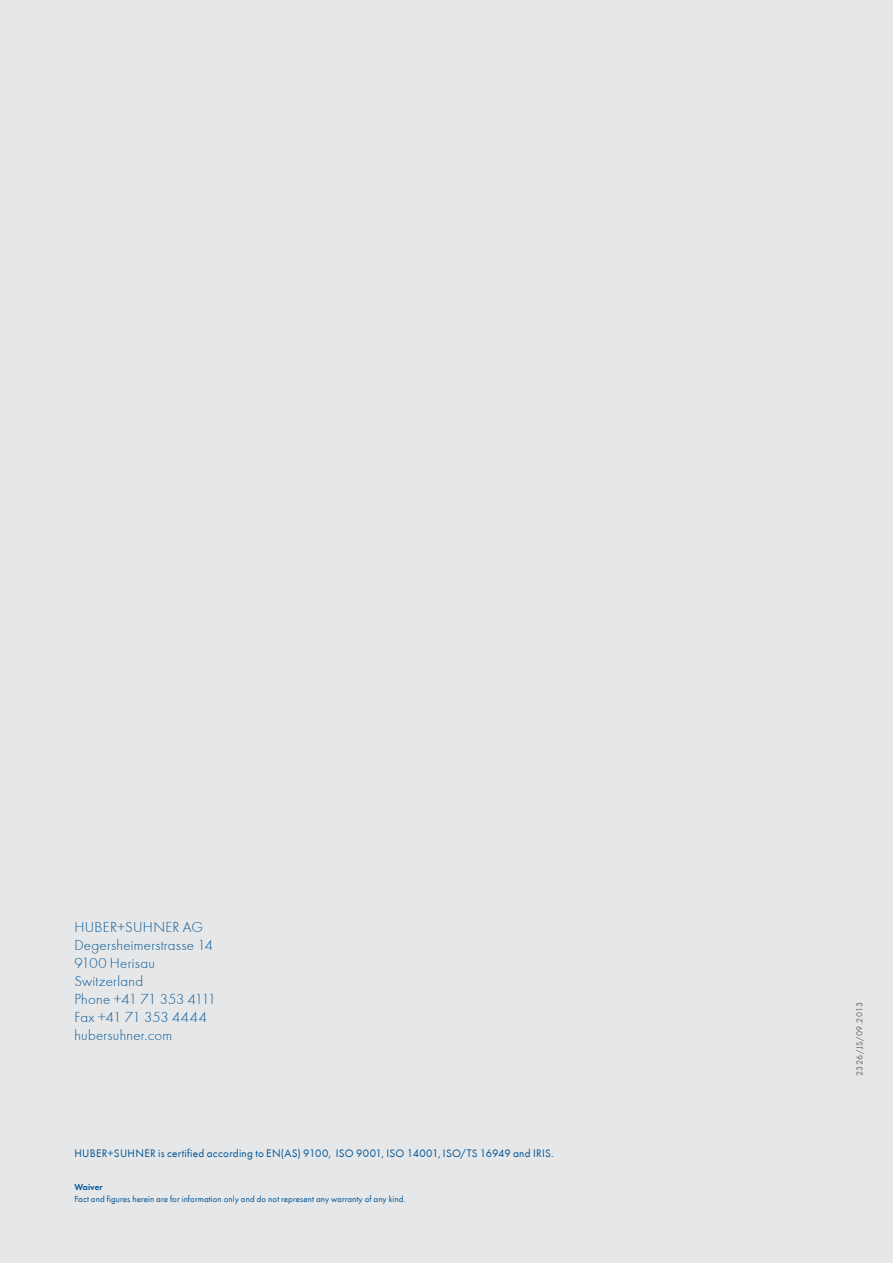
<style>
.page{position:relative;width:893px;height:1263px;background:#e6e7e8}
.page>*{position:absolute;margin:0;border:0;box-sizing:border-box;transform-origin:0 0}
.t1{font:300 15px/18px "Futura T";letter-spacing:.015em;color:#005596}
.t2{font:11.25px "Futura T Boo";letter-spacing:.025em;color:#005596}
.t3{font:9px "Futura T Boo";letter-spacing:.01em;color:#005596}
.t4{font:9px "Futura T Boo";letter-spacing:.05em;color:#636466}
.t5{font:9px "Futura T Dem";letter-spacing:.01em;color:#005596}
</style>
<div class="page">
<p class="t1" style="left:74px;top:918px;width:143px">HUBER+SUHNER AG<br>Degersheimerstrasse 14<br>9100 Herisau<br>Switzerland<br>Phone +41 71 353 4111<br>Fax +41 71 353 4444 hubersuhner.com</p>
<p class="t2" style="left:74px;top:1147px;width:481px">HUBER+SUHNER is certified according to EN(AS) 9100, ISO 9001, ISO 14001, ISO/TS 16949 and IRIS.</p>
<p class="t5" style="left:74px;top:1182px;width:30px">Waiver</p>
<p class="t3" style="left:74px;top:1194px;width:333px">Fact and figures herein are for information only and do not represent any warranty of any kind.</p>
<p class="t4" style="left:854px;top:1076px;width:76px;rotate:-90deg">2326/JS/09.2013</p>
</div>
